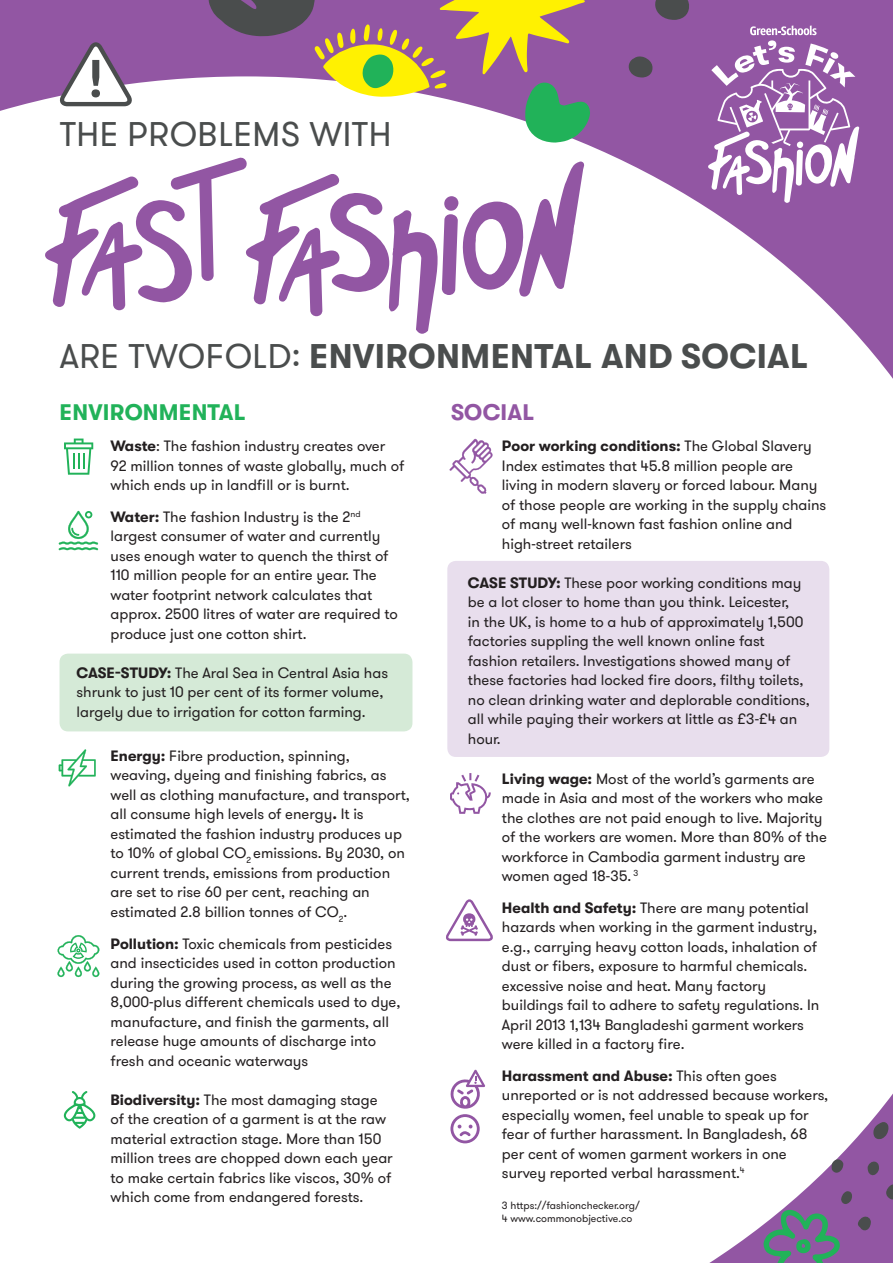
<style>
.page{position:relative;width:893px;height:1263px;background:#9256a3}
.page>*{position:absolute;margin:0;border:0;box-sizing:border-box;transform-origin:0 0}
.t1{font:700 34.2px "GT Walsheim";letter-spacing:.01em;color:#4a4d4d}
.t2{font:34.2px "GT Walsheim";letter-spacing:.015em;color:#4a4d4d}
.t3{font:700 22.5px "GT Walsheim";letter-spacing:.01em;color:#21b259}
.t4{font:700 22.5px "GT Walsheim";letter-spacing:.01em;color:#9256a3}
.t5{font:15px/19.5px "GT Walsheim";color:#231f20}
.Footnote{font:10.5px "GT Walsheim";color:#231f20}
.s1{font-weight:400}
.s2{font-weight:700}
</style>
<div class="page">
<div style="left:0;top:77px;width:893px;height:1186px;background:#fff"></div>
<svg style="left:45px;top:158px;width:539px;height:176px"></svg>
<svg style="left:873px;top:1121px;width:15px;height:18px"></svg>
<svg style="left:886px;top:1183px;width:7px;height:17px"></svg>
<svg style="left:831px;top:1158px;width:12px;height:15px"></svg>
<svg style="left:867px;top:1160px;width:12px;height:17px"></svg>
<svg style="left:209px;top:0;width:381px;height:143px"></svg>
<svg style="left:763px;top:1191px;width:108px;height:72px"></svg>
<div style="left:60px;top:654px;width:352px;height:77px;background:#d5ead7;border-radius:9px"></div>
<svg style="left:64px;top:438px;width:29px;height:37px"></svg>
<svg style="left:59px;top:511px;width:39px;height:39px"></svg>
<svg style="left:59px;top:749px;width:37px;height:37px"></svg>
<svg style="left:57px;top:934px;width:42px;height:43px"></svg>
<svg style="left:64px;top:1091px;width:31px;height:38px"></svg>
<svg style="left:59px;top:42px;width:73px;height:64px"></svg>
<svg style="left:655px;top:0;width:34px;height:20px"></svg>
<svg style="left:628px;top:56px;width:25px;height:22px"></svg>
<div style="left:447px;top:561px;width:382px;height:196px;background:#e8deed;border-radius:9px"></div>
<svg style="left:449px;top:439px;width:44px;height:55px"></svg>
<svg style="left:450px;top:773px;width:41px;height:41px"></svg>
<svg style="left:446px;top:899px;width:47px;height:42px"></svg>
<svg style="left:450px;top:1069px;width:35px;height:74px"></svg>
<svg style="left:708px;top:26px;width:151px;height:177px"></svg>
<p class="t2" style="left:60px;top:112px;width:333px">THE PROBLEMS WITH</p>
<p class="t1" style="left:60px;top:337px;width:750px"><span class="s1">ARE TWOFOLD:</span> ENVIRONMENTAL AND SOCIAL</p>
<p class="t3" style="left:60px;top:400px;width:188px">ENVIRONMENTAL</p>
<p class="t5" style="left:111px;top:437px;width:295px"><span class="s2">Waste</span>: The fashion industry creates over<br>92 million tonnes of waste globally, much of which ends up in landfill or is burnt.</p>
<p class="t5" style="left:111px;top:507px;width:289px"><span class="s2">Water:</span> The fashion Industry is the 2<sup>nd </sup>largest consumer of water and currently uses enough water to quench the thirst of 110 million people for an entire year. The water footprint network calculates that approx. 2500 litres of water are required to produce just one cotton shirt.</p>
<p class="t5" style="left:77px;top:663px;width:313px"><span class="s2">CASE-STUDY:</span> The Aral Sea in Central Asia has shrunk to just 10 per cent of its former volume, largely due to irrigation for cotton farming.</p>
<p class="t5" style="left:111px;top:746px;width:301px"><span class="s2">Energy:</span> Fibre production, spinning, weaving, dyeing and finishing fabrics, as well as clothing manufacture, and transport, all consume high levels of energy<span class="s2">.</span> It is estimated the fashion industry produces up to 10% of global CO<sub>2</sub> emissions. By 2030, on current trends, emissions from production are set to rise 60 per cent, reaching an estimated 2.8 billion tonnes of CO<sub>2</sub>.</p>
<p class="t5" style="left:111px;top:934px;width:291px"><span class="s2">Pollution:</span> Toxic chemicals from pesticides and insecticides used in cotton production during the growing process, as well as the 8,000-plus different chemicals used to dye, manufacture, and finish the garments, all release huge amounts of discharge into fresh and oceanic waterways</p>
<p class="t5" style="left:111px;top:1090px;width:284px"><span class="s2">Biodiversity:</span> The most damaging stage of the creation of a garment is at the raw material extraction stage. More than 150 million trees are chopped down each year to make certain fabrics like viscos, 30% of which come from endangered forests.</p>
<p class="t4" style="left:451px;top:400px;width:85px">SOCIAL</p>
<p class="t5" style="left:502px;top:437px;width:326px"><span class="s2">Poor working conditions:</span> The Global Slavery Index estimates that 45.8 million people are living in modern slavery or forced labour. Many of those people are working in the supply chains of many well-known fast fashion online and high-street retailers</p>
<p class="t5" style="left:468px;top:573px;width:343px"><span class="s2">CASE STUDY:</span> These poor working conditions may be a lot closer to home than you think. Leicester,<br>in the UK, is home to a hub of approximately 1,500 factories suppling the well known online fast fashion retailers. Investigations showed many of these factories had locked fire doors, filthy toilets, no clean drinking water and deplorable conditions, all while paying their workers at little as £3-£4 an hour.</p>
<p class="t5" style="left:502px;top:769px;width:326px"><span class="s2">Living wage:</span> Most of the world’s garments are made in Asia and most of the workers who make the clothes are not paid enough to live. Majority of the workers are women. More than 80% of the workforce in Cambodia garment industry are women aged 18-35. <sup>3</sup></p>
<p class="t5" style="left:502px;top:898px;width:319px"><span class="s2">Health and Safety:</span> There are many potential hazards when working in the garment industry, e.g., carrying heavy cotton loads, inhalation of dust or fibers, exposure to harmful chemicals. excessive noise and heat. Many factory buildings fail to adhere to safety regulations. In April 2013 1,134 Bangladeshi garment workers were killed in a factory fire.</p>
<p class="t5" style="left:502px;top:1066px;width:328px"><span class="s2">Harassment and Abuse:</span> This often goes unreported or is not addressed because workers, especially women, feel unable to speak up for fear of further harassment. In Bangladesh, 68 per cent of women garment workers in one survey reported verbal harassment.<sup>4</sup></p>
<p class="Footnote" style="left:502px;top:1198px;width:139px">3 https://fashionchecker.org/</p>
<p class="Footnote" style="left:502px;top:1212px;width:132px">4 www.commonobjective.co</p>
</div>
